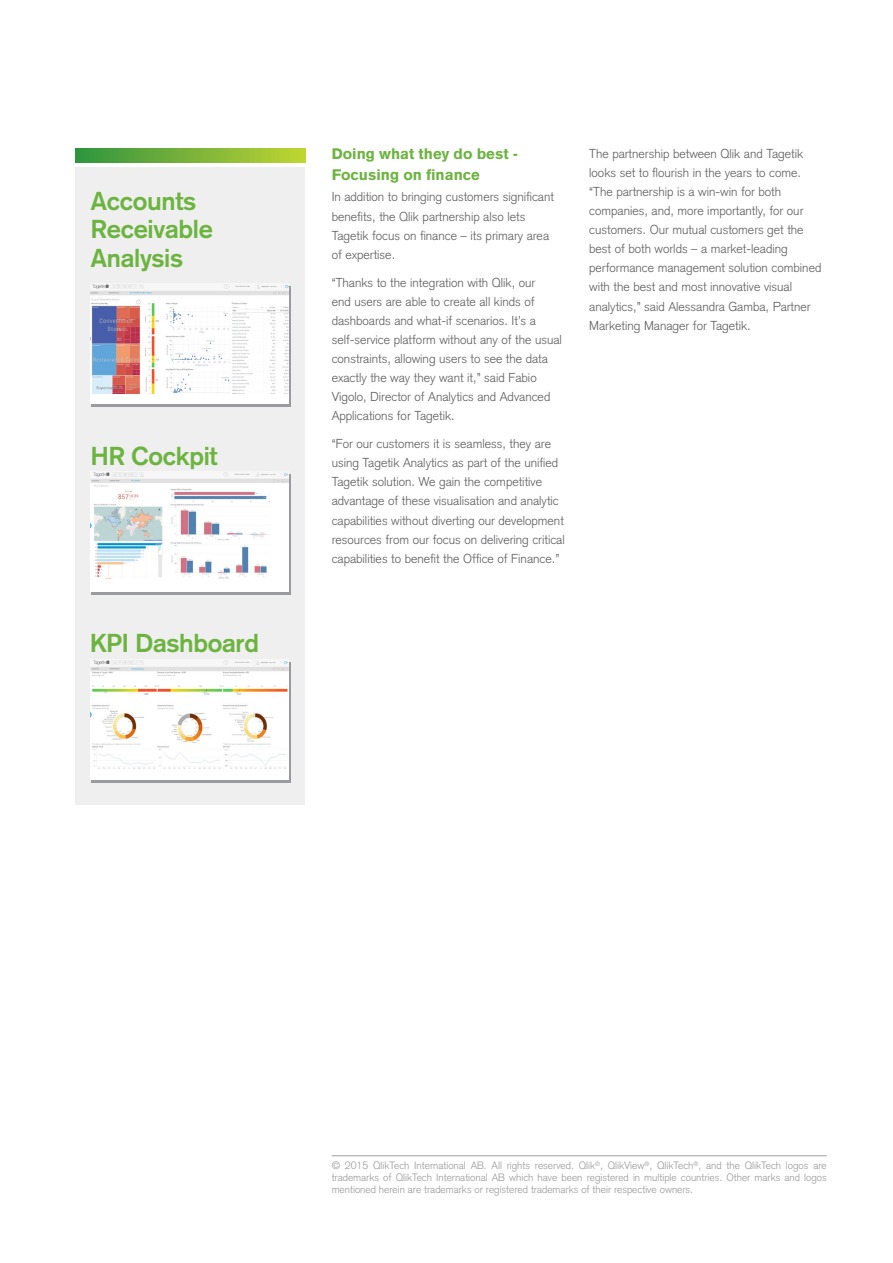
<style>
.page{position:relative;width:893px;height:1263px;background:#fff}
.page>*{position:absolute;margin:0;border:0;box-sizing:border-box;transform-origin:0 0}
.Body_Sub_Heading{font:700 25.5px/28.5px "Basic Commercial LT Pro";letter-spacing:-.01em;color:#6cb43f}
.Body_Sub_Sub_Heading{font:900 15px/21px "Basic Commercial LT Pro";color:#6cb43f}
.Body_Copy{font:300 12.75px/19.2px "Basic Commercial LT Pro";color:#5f5f62}
.Copyright-BackPage{font:300 10.5px/12px "Basic Commercial LT Pro";color:#999b9e;text-align:justify}
</style>
<div class="page">
<hr style="left:332px;top:1155px;width:495px;height:1px;background:#a0a1a5">
<div style="left:76px;top:168px;width:229px;height:637px;background:#efeff0"></div>
<svg style="left:76px;top:148px;width:229px;height:14px;background:#78b339"></svg>
<svg style="left:92px;top:286px;width:199px;height:120px"></svg>
<div style="left:90px;top:283px;width:198px;height:121px;background:#fff"></div>
<img style="left:90px;top:283px;width:198px;height:110px">
<svg style="left:92px;top:474px;width:199px;height:120px"></svg>
<div style="left:90px;top:471px;width:198px;height:121px;background:#fff"></div>
<img style="left:90px;top:471px;width:198px;height:108px">
<svg style="left:92px;top:662px;width:199px;height:120px"></svg>
<div style="left:90px;top:659px;width:198px;height:121px;background:#fff"></div>
<img style="left:90px;top:659px;width:198px;height:110px">
<p class="Body_Sub_Heading" style="left:91px;top:186px;width:124px">Accounts<br>Receivable<br>Analysis</p>
<p class="Body_Sub_Heading" style="left:91px;top:441px;width:128px">HR Cockpit</p>
<p class="Body_Sub_Heading" style="left:90px;top:628px;width:170px">KPI Dashboard</p>
<p class="Body_Sub_Sub_Heading" style="left:332px;top:143px;width:188px">Doing what they do best -<br>Focusing on finance</p>
<p class="Body_Copy" style="left:332px;top:188px;width:224px">In addition to bringing customers significant benefits, the Qlik partnership also lets Tagetik focus on finance – its primary area of expertise.</p>
<p class="Body_Copy" style="left:332px;top:273px;width:232px">“Thanks to the integration with Qlik, our<br>end users are able to create all kinds of dashboards and what-if scenarios. It’s a self-service platform without any of the usual constraints, allowing users to see the data exactly the way they want it,” said Fabio Vigolo, Director of Analytics and Advanced Applications for Tagetik.</p>
<p class="Body_Copy" style="left:332px;top:434px;width:235px">“For our customers it is seamless, they are using Tagetik Analytics as part of the unified Tagetik solution. We gain the competitive advantage of these visualisation and analytic capabilities without diverting our development resources from our focus on delivering critical capabilities to benefit the Office of Finance.”</p>
<p class="Body_Copy" style="left:589px;top:144px;width:234px">The partnership between Qlik and Tagetik looks set to flourish in the years to come. “The partnership is a win-win for both companies, and, more importantly, for our customers. Our mutual customers get the best of both worlds – a market-leading performance management solution combined with the best and most innovative visual analytics,” said Alessandra Gamba, Partner Marketing Manager for Tagetik.</p>
<p class="Copyright-BackPage" style="left:332px;top:1160px;width:497px">© 2015 QlikTech International AB. All rights reserved. Qlik<sup>®</sup>, QlikView<sup>®</sup>, QlikTech<sup>®</sup>, and the QlikTech logos are trademarks of QlikTech International AB which have been registered in multiple countries. Other marks and logos mentioned herein are trademarks or registered trademarks of their respective owners.</p>
</div>
